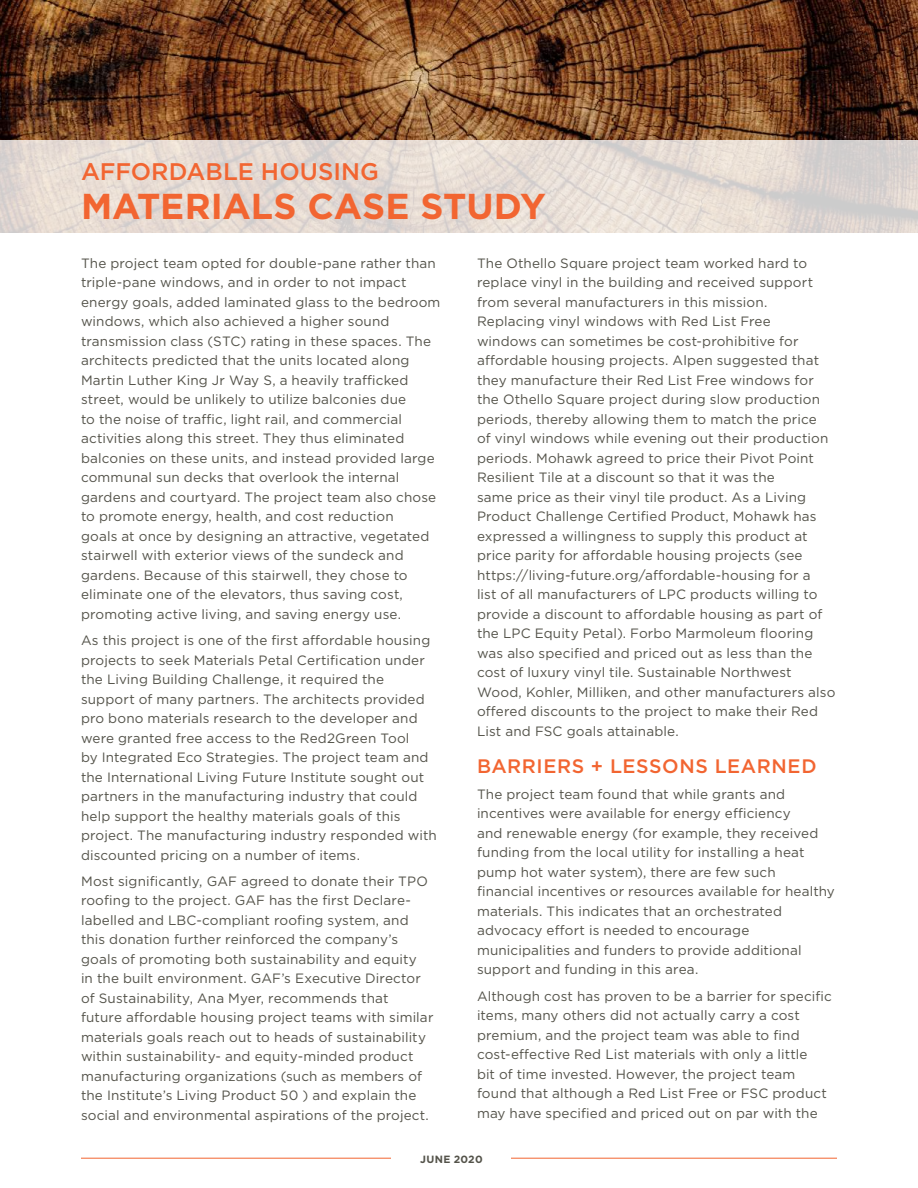
<style>
.page{position:relative;width:918px;height:1188px;background:#fff}
.page>*{position:absolute;margin:0;border:0;box-sizing:border-box;transform-origin:0 0}
.t1{font:700 36px "Gotham";letter-spacing:-.005em;color:#f26531}
.t2{font:500 24px "Gotham";letter-spacing:.005em;color:#f26531}
.t3{font:500 19.5px "Gotham";letter-spacing:.03em;color:#f26531}
.t4{font:13.5px/19.5px "Gotham";letter-spacing:.01em;color:#54534a}
.t5{font:700 10.5px "Gotham";letter-spacing:.03em;color:#54534a}
</style>
<div class="page">
<hr style="left:81px;top:1158px;width:756px;height:1px;background:#f26531">
<div style="left:392px;top:1150px;width:120px;height:12px;background:#fff"></div>
<img style="left:0;top:0;width:918px;height:140px">
<svg style="left:0;top:140px;width:918px;height:93px;background:#e3d9d3"></svg>
<h2 class="t2" style="left:81px;top:156px;width:300px">AFFORDABLE HOUSING</h2>
<h1 class="t1" style="left:81px;top:183px;width:466px">MATERIALS CASE STUDY</h1>
<p class="t4" style="left:81px;top:253px;width:361px">The project team opted for double-pane rather than triple-pane windows, and in order to not impact energy goals, added laminated glass to the bedroom windows, which also achieved a higher sound transmission class (STC) rating in these spaces. The architects predicted that the units located along Martin Luther King Jr Way S, a heavily trafficked street, would be unlikely to utilize balconies due<br>to the noise of traffic, light rail, and commercial activities along this street. They thus eliminated balconies on these units, and instead provided large communal sun decks that overlook the internal gardens and courtyard. The project team also chose to promote energy, health, and cost reduction<br>goals at once by designing an attractive, vegetated stairwell with exterior views of the sundeck and gardens. Because of this stairwell, they chose to eliminate one of the elevators, thus saving cost, promoting active living, and saving energy use.</p>
<p class="t4" style="left:81px;top:630px;width:357px">As this project is one of the first affordable housing projects to seek Materials Petal Certification under the Living Building Challenge, it required the support of many partners. The architects provided pro bono materials research to the developer and were granted free access to the Red2Green Tool<br>by Integrated Eco Strategies. The project team and the International Living Future Institute sought out partners in the manufacturing industry that could help support the healthy materials goals of this project. The manufacturing industry responded with discounted pricing on a number of items.</p>
<p class="t4" style="left:81px;top:871px;width:354px">Most significantly, GAF agreed to donate their TPO roofing to the project. GAF has the first Declare&shy;labelled and LBC-compliant roofing system, and this donation further reinforced the company’s goals of promoting both sustainability and equity<br>in the built environment. GAF’s Executive Director of Sustainability, Ana Myer, recommends that<br>future affordable housing project teams with similar materials goals reach out to heads of sustainability within sustainability- and equity-minded product manufacturing organizations (such as members of the Institute’s Living Product 50 ) and explain the social and environmental aspirations of the project.</p>
<p class="t4" style="left:477px;top:253px;width:360px">The Othello Square project team worked hard to replace vinyl in the building and received support from several manufacturers in this mission.<br>Replacing vinyl windows with Red List Free<br>windows can sometimes be cost-prohibitive for affordable housing projects. Alpen suggested that they manufacture their Red List Free windows for the Othello Square project during slow production periods, thereby allowing them to match the price<br>of vinyl windows while evening out their production periods. Mohawk agreed to price their Pivot Point Resilient Tile at a discount so that it was the<br>same price as their vinyl tile product. As a Living Product Challenge Certified Product, Mohawk has expressed a willingness to supply this product at price parity for affordable housing projects (see https://living-future.org/affordable-housing for a<br>list of all manufacturers of LPC products willing to provide a discount to affordable housing as part of the LPC Equity Petal). Forbo Marmoleum flooring was also specified and priced out as less than the cost of luxury vinyl tile. Sustainable Northwest Wood, Kohler, Milliken, and other manufacturers also offered discounts to the project to make their Red List and FSC goals attainable.</p>
<h3 class="t3" style="left:477px;top:753px;width:341px">BARRIERS + LESSONS LEARNED</h3>
<p class="t4" style="left:477px;top:784px;width:359px">The project team found that while grants and incentives were available for energy efficiency<br>and renewable energy (for example, they received funding from the local utility for installing a heat pump hot water system), there are few such financial incentives or resources available for healthy materials. This indicates that an orchestrated advocacy effort is needed to encourage municipalities and funders to provide additional support and funding in this area.</p>
<p class="t4" style="left:477px;top:986px;width:357px">Although cost has proven to be a barrier for specific items, many others did not actually carry a cost premium, and the project team was able to find cost-effective Red List materials with only a little<br>bit of time invested. However, the project team found that although a Red List Free or FSC product may have specified and priced out on par with the</p>
<p class="t5" style="left:420px;top:1152px;width:64px">JUNE 2020</p>
</div>
